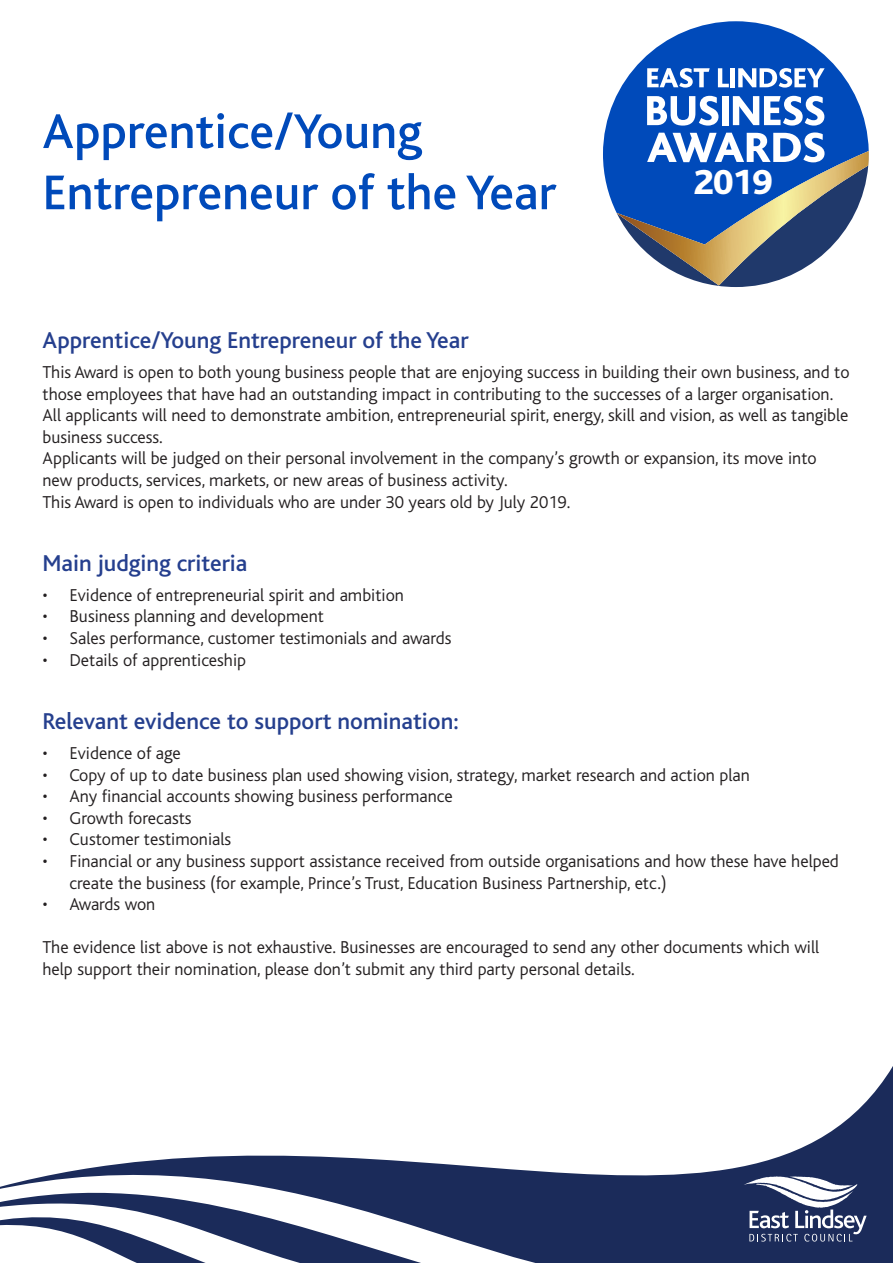
<style>
.page{position:relative;width:893px;height:1263px;background:#fff}
.page>*{position:absolute;margin:0;border:0;box-sizing:border-box;transform-origin:0 0}
.Heading{font:500 51px/61.2px "Bliss";color:#004aba}
.t1{font:800 36.45px "Bliss";color:#fff}
.Subheading{font:500 24px "Bliss";color:#253f8e}
.Body{font:300 18px/21.6px "Bliss";color:#231f20}
</style>
<div class="page">
<svg style="left:603px;top:21px;width:264px;height:193px;fill:#004aba"></svg>
<svg style="left:647px;top:68px;width:63px;height:20px"></svg>
<svg style="left:718px;top:68px;width:11px;height:19px"></svg>
<hr style="left:731px;top:68px;width:4px;height:19px;background:#fff">
<svg style="left:738px;top:68px;width:87px;height:20px"></svg>
<svg style="left:647px;top:96px;width:71px;height:30px"></svg>
<div style="left:722px;top:96px;width:6px;height:29px;background:#fff"></div>
<svg style="left:733px;top:96px;width:91px;height:30px"></svg>
<svg style="left:617px;top:132px;width:252px;height:155px"></svg>
<svg style="left:203px;top:1066px;width:690px;height:197px"></svg>
<svg style="left:0;top:1157px;width:466px;height:106px;fill:#1b2b5a"></svg>
<svg style="left:0;top:1196px;width:240px;height:67px"></svg>
<svg style="left:744px;top:1176px;width:123px;height:65px"></svg>
<p class="Heading" style="left:43px;top:102px;width:515px">Apprentice/Young<br>Entrepreneur of the Year</p>
<p class="t1" style="left:694px;top:163px;width:80px">2019</p>
<p class="Subheading" style="left:43px;top:327px;width:428px">Apprentice/Young Entrepreneur of the Year</p>
<p class="Body" style="left:43px;top:362px;width:808px">This Award is open to both young business people that are enjoying success in building their own business, and to those employees that have had an outstanding impact in contributing to the successes of a larger organisation.</p>
<p class="Body" style="left:43px;top:405px;width:807px">All applicants will need to demonstrate ambition, entrepreneurial spirit, energy, skill and vision, as well as tangible business success.</p>
<p class="Body" style="left:43px;top:448px;width:776px">Applicants will be judged on their personal involvement in the company’s growth or expansion, its move into new products, services, markets, or new areas of business activity.</p>
<p class="Body" style="left:43px;top:491px;width:529px">This Award is open to individuals who are under 30 years old by July 2019.</p>
<p class="Subheading" style="left:43px;top:550px;width:206px">Main judging criteria</p>
<p class="Body" style="left:43px;top:584px;width:363px">• Evidence of entrepreneurial spirit and ambition</p>
<p class="Body" style="left:43px;top:606px;width:283px">• Business planning and development</p>
<p class="Body" style="left:43px;top:628px;width:410px">• Sales performance, customer testimonials and awards</p>
<p class="Body" style="left:43px;top:649px;width:205px">• Details of apprenticeship</p>
<p class="Subheading" style="left:43px;top:708px;width:418px">Relevant evidence to support nomination:</p>
<p class="Body" style="left:43px;top:743px;width:140px">• Evidence of age</p>
<p class="Body" style="left:43px;top:764px;width:709px">• Copy of up to date business plan used showing vision, strategy, market research and action plan</p>
<p class="Body" style="left:43px;top:786px;width:412px">• Any financial accounts showing business performance</p>
<p class="Body" style="left:43px;top:807px;width:151px">• Growth forecasts</p>
<p class="Body" style="left:43px;top:829px;width:190px">• Customer testimonials</p>
<p class="Body" style="left:70px;top:851px;width:771px;text-indent:-27px">• Financial or any business support assistance received from outside organisations and how these have helped create the business (for example, Prince’s Trust, Education Business Partnership, etc.)</p>
<p class="Body" style="left:43px;top:894px;width:114px">• Awards won</p>
<p class="Body" style="left:43px;top:937px;width:778px">The evidence list above is not exhaustive. Businesses are encouraged to send any other documents which will help support their nomination, please don’t submit any third party personal details.</p>
</div>
